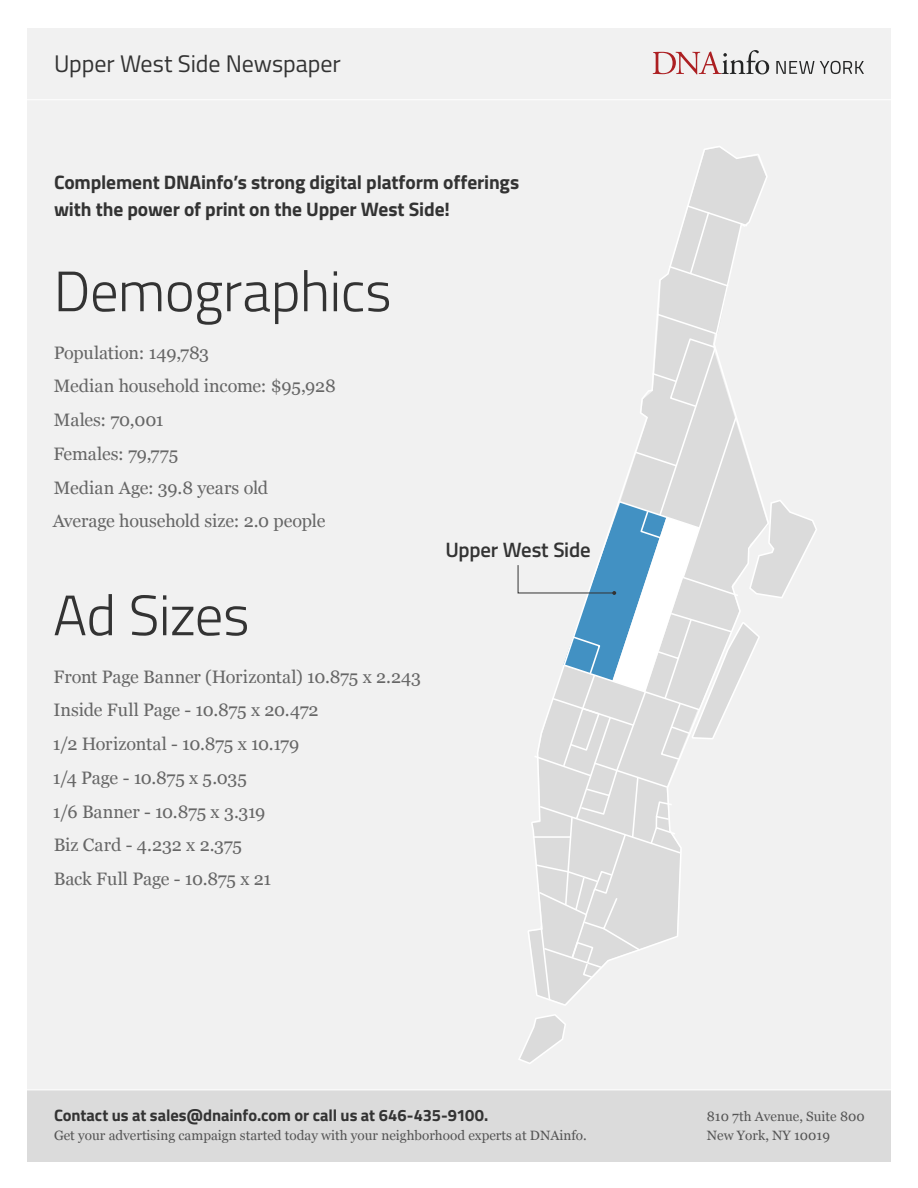
<style>
.page{position:relative;width:918px;height:1188px;background:#fff}
.page>*{position:absolute;margin:0;border:0;box-sizing:border-box;transform-origin:0 0}
.t1{font:300 57px "Titillium Web";letter-spacing:-.01em;color:#333}
.t2{font:24px "Titillium Web";letter-spacing:-.005em;color:#333}
.t3{font:600 20.85px "Titillium Web";letter-spacing:-.01em;color:#333}
.t4{font:700 19.5px/27px "Titillium Web";letter-spacing:-.01em;color:#333}
.t5{font:18px "Georgia";letter-spacing:-.015em;color:#666}
.t6{font:700 16.5px "Titillium Web";letter-spacing:-.005em;color:#333}
.t7{font:13.5px/19.5px "Georgia";color:#545454}
</style>
<div class="page">
<div style="left:27px;top:28px;width:864px;height:1134px;background:#f1f1f1"></div>
<div style="left:27px;top:1090px;width:864px;height:72px;background:#dbdbdb"></div>
<svg style="left:653px;top:50px;width:116px;height:24px"></svg>
<svg style="left:776px;top:61px;width:88px;height:13px"></svg>
<hr style="left:27px;top:99px;width:864px;height:1px;background:#fff">
<hr style="left:27px;top:1090px;width:864px;height:1px;background:#fff">
<svg style="left:519px;top:1014px;width:47px;height:50px"></svg>
<svg style="left:518px;top:147px;width:299px;height:857px"></svg>
<p class="t2" style="left:54px;top:46px;width:288px">Upper West Side Newspaper</p>
<p class="t4" style="left:54px;top:167px;width:467px">Complement DNAinfo’s strong digital platform offerings with the power of print on the Upper West Side!</p>
<p class="t1" style="left:54px;top:250px;width:340px">Demographics</p>
<p class="t5" style="left:54px;top:342px;width:157px">Population: 149,783</p>
<p class="t5" style="left:54px;top:376px;width:283px">Median household income: $95,928</p>
<p class="t5" style="left:54px;top:410px;width:111px">Males: 70,001</p>
<p class="t5" style="left:54px;top:443px;width:126px">Females: 79,775</p>
<p class="t5" style="left:54px;top:477px;width:216px">Median Age: 39.8 years old</p>
<p class="t5" style="left:53px;top:511px;width:274px">Average household size: 2.0 people</p>
<p class="t1" style="left:53px;top:574px;width:198px">Ad Sizes</p>
<p class="t5" style="left:54px;top:666px;width:369px">Front Page Banner (Horizontal) 10.875 x 2.243</p>
<p class="t5" style="left:54px;top:700px;width:267px">Inside Full Page - 10.875 x 20.472</p>
<p class="t5" style="left:53px;top:734px;width:248px">1/2 Horizontal - 10.875 x 10.179</p>
<p class="t5" style="left:53px;top:767px;width:195px">1/4 Page - 10.875 x 5.035</p>
<p class="t5" style="left:53px;top:801px;width:214px">1/6 Banner - 10.875 x 3.319</p>
<p class="t5" style="left:54px;top:835px;width:190px">Biz Card - 4.232 x 2.375</p>
<p class="t5" style="left:54px;top:869px;width:219px">Back Full Page - 10.875 x 21</p>
<p class="t3" style="left:445px;top:534px;width:147px">Upper West Side</p>
<p class="t6" style="left:54px;top:1102px;width:436px">Contact us at sales@dnainfo.com or call us at 646-435-9100.</p>
<p class="t7" style="left:54px;top:1126px;width:534px">Get your advertising campaign started today with your neighborhood experts at DNAinfo.</p>
<p class="t7" style="left:707px;top:1106px;width:159px">810 7th Avenue, Suite 800<br>New York, NY 10019</p>
</div>
